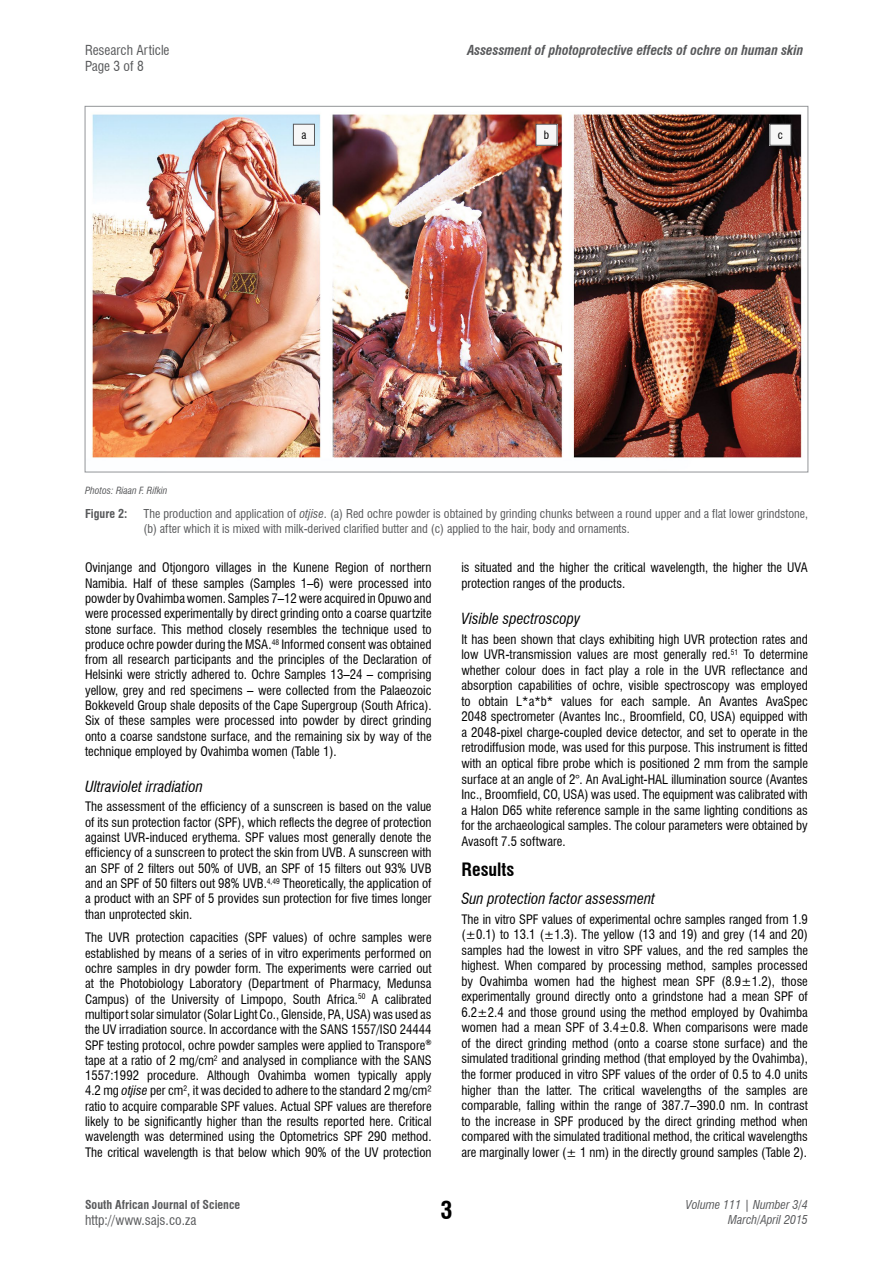
<style>
.page{position:relative;width:893px;height:1263px;background:#fff}
.page>*{position:absolute;margin:0;border:0;box-sizing:border-box;transform-origin:0 0}
.t1{font:700 condensed 24px "Swiss 721 BT";color:#000}
.Body_heading_1{font:700 condensed 18px "Swiss 721 BT";color:#000}
.Body_Heading_2{font:italic condensed 15px "Swiss 721 BT";color:#000}
.t2{font:italic 700 condensed 13.5px "Swiss 721 BT";color:#58595b}
.t3{font:condensed 13.5px "Swiss 721 BT";color:#58595b}
.BODY{font:condensed 12.75px/15.3px "Swiss 721 BT";color:#000;text-align:justify}
.Figure___Table_Capti{font:condensed 12px/15px "Swiss 721 BT";color:#58595b}
.Figure___Table_Capti-2{font:700 condensed 12px "Swiss 721 BT";color:#58595b}
.t4{font:italic condensed 12px/14.4px "Swiss 721 BT";color:#58595b;text-align:right}
.Article_Body_Text{font:condensed 11.25px "Swiss 721 BT";color:#000}
.Image_source{font:italic condensed 9.75px "Swiss 721 BT";color:#58595b}
.s1{font-style:italic}
</style>
<div class="page">
<img style="left:92px;top:112px;width:711px;height:346px">
<div style="left:293px;top:124px;width:21px;height:21px;background:#f7f7f7"></div>
<div style="left:293px;top:124px;width:22px;height:21px;border:1px solid #58595b"></div>
<div style="left:536px;top:124px;width:21px;height:21px;background:#f7f7f7"></div>
<div style="left:536px;top:124px;width:21px;height:21px;border:1px solid #58595b"></div>
<div style="left:770px;top:124px;width:21px;height:21px;background:#f7f7f7"></div>
<p class="t3" style="left:85px;top:42px;width:86px">Research Article</p>
<p class="t2" style="left:467px;top:42px;width:338px">Assessment of photoprotective effects of ochre on human skin</p>
<p class="t3" style="left:85px;top:58px;width:60px">Page 3 of 8</p>
<p class="Article_Body_Text" style="left:301px;top:128px;width:7px">a</p>
<p class="Article_Body_Text" style="left:544px;top:128px;width:7px">b</p>
<p class="Article_Body_Text" style="left:778px;top:128px;width:7px">c</p>
<p class="Image_source" style="left:85px;top:485px;width:84px">Photos: Riaan F. Rifkin</p>
<p class="Figure___Table_Capti-2" style="left:85px;top:506px;width:44px">Figure 2:</p>
<p class="Figure___Table_Capti" style="left:144px;top:506px;width:666px">The production and application of <span class="s1">otjise</span>. (a) Red ochre powder is obtained by grinding chunks between a round upper and a flat lower grindstone, (b) after which it is mixed with milk-derived clarified butter and (c) applied to the hair, body and ornaments.</p>
<p class="BODY" style="left:85px;top:560px;width:348px">Ovinjange and Otjongoro villages in the Kunene Region of northern Namibia. Half of these samples (Samples 1–6) were processed into powder by Ovahimba women. Samples 7–12 were acquired in Opuwo and were processed experimentally by direct grinding onto a coarse quartzite stone surface. This method closely resembles the technique used to produce ochre powder during the MSA.<sup>48</sup> Informed consent was obtained from all research participants and the principles of the Declaration of Helsinki were strictly adhered to. Ochre Samples 13–24 – comprising yellow, grey and red specimens – were collected from the Palaeozoic Bokkeveld Group shale deposits of the Cape Supergroup (South Africa).<br>Six of these samples were processed into powder by direct grinding onto a coarse sandstone surface, and the remaining six by way of the technique employed by Ovahimba women (Table 1).</p>
<p class="Body_Heading_2" style="left:85px;top:777px;width:119px">Ultraviolet irradiation</p>
<p class="BODY" style="left:85px;top:799px;width:348px">The assessment of the efficiency of a sunscreen is based on the value of its sun protection factor (SPF), which reflects the degree of protection against UVR-induced erythema. SPF values most generally denote the efficiency of a sunscreen to protect the skin from UVB. A sunscreen with an SPF of 2 filters out 50% of UVB, an SPF of 15 filters out 93% UVB and an SPF of 50 filters out 98% UVB.<sup>4,49</sup> Theoretically, the application of a product with an SPF of 5 provides sun protection for five times longer than unprotected skin.</p>
<p class="BODY" style="left:85px;top:930px;width:348px">The UVR protection capacities (SPF values) of ochre samples were established by means of a series of in vitro experiments performed on ochre samples in dry powder form. The experiments were carried out at the Photobiology Laboratory (Department of Pharmacy, Medunsa Campus) of the University of Limpopo, South Africa.<sup>50</sup> A calibrated multiport solar simulator (Solar Light Co., Glenside, PA, USA) was used as the UV irradiation source. In accordance with the SANS 1557/ISO 24444<br>SPF testing protocol, ochre powder samples were applied to Transpore<sup>® </sup>tape at a ratio of 2 mg/cm<sup>2</sup> and analysed in compliance with the SANS 1557:1992 procedure. Although Ovahimba women typically apply 4.2 mg <span class="s1">otjise</span> per cm<sup>2</sup>, it was decided to adhere to the standard 2 mg/cm² ratio to acquire comparable SPF values. Actual SPF values are therefore likely to be significantly higher than the results reported here. Critical wavelength was determined using the Optometrics SPF 290 method.<br>The critical wavelength is that below which 90% of the UV protection</p>
<p class="BODY" style="left:461px;top:560px;width:348px">is situated and the higher the critical wavelength, the higher the UVA protection ranges of the products.</p>
<p class="Body_Heading_2" style="left:461px;top:609px;width:120px">Visible spectroscopy</p>
<p class="BODY" style="left:461px;top:631px;width:348px">It has been shown that clays exhibiting high UVR protection rates and low UVR-transmission values are most generally red.<sup>51</sup> To determine whether colour does in fact play a role in the UVR reflectance and absorption capabilities of ochre, visible spectroscopy was employed to obtain L*a*b* values for each sample. An Avantes AvaSpec 2048 spectrometer (Avantes Inc., Broomfield, CO, USA) equipped with a 2048-pixel charge-coupled device detector, and set to operate in the retrodiffusion mode, was used for this purpose. This instrument is fitted with an optical fibre probe which is positioned 2 mm from the sample surface at an angle of 2°. An AvaLight-HAL illumination source (Avantes Inc., Broomfield, CO, USA) was used. The equipment was calibrated with a Halon D65 white reference sample in the same lighting conditions as for the archaeological samples. The colour parameters were obtained by Avasoft 7.5 software.</p>
<p class="Body_heading_1" style="left:461px;top:859px;width:55px">Results</p>
<p class="Body_Heading_2" style="left:461px;top:889px;width:195px">Sun protection factor assessment</p>
<p class="BODY" style="left:461px;top:911px;width:348px">The in vitro SPF values of experimental ochre samples ranged from 1.9 (±0.1) to 13.1 (±1.3). The yellow (13 and 19) and grey (14 and 20) samples had the lowest in vitro SPF values, and the red samples the highest. When compared by processing method, samples processed by Ovahimba women had the highest mean SPF (8.9±1.2), those experimentally ground directly onto a grindstone had a mean SPF of 6.2±2.4 and those ground using the method employed by Ovahimba women had a mean SPF of 3.4±0.8. When comparisons were made of the direct grinding method (onto a coarse stone surface) and the simulated traditional grinding method (that employed by the Ovahimba), the former produced in vitro SPF values of the order of 0.5 to 4.0 units higher than the latter. The critical wavelengths of the samples are comparable, falling within the range of 387.7–390.0 nm. In contrast to the increase in SPF produced by the direct grinding method when compared with the simulated traditional method, the critical wavelengths are marginally lower (± 1 nm) in the directly ground samples (Table 2).</p>
<p class="Figure___Table_Capti-2" style="left:85px;top:1197px;width:157px">South African Journal of Science</p>
<p class="t3" style="left:85px;top:1212px;width:113px">http://www.sajs.co.za</p>
<h1 class="t1" style="left:440px;top:1195px;width:13px">3</h1>
<p class="t4" style="left:686px;top:1198px;width:124px">Volume 111 | Number 3/4<br>March/April 2015</p>
</div>
